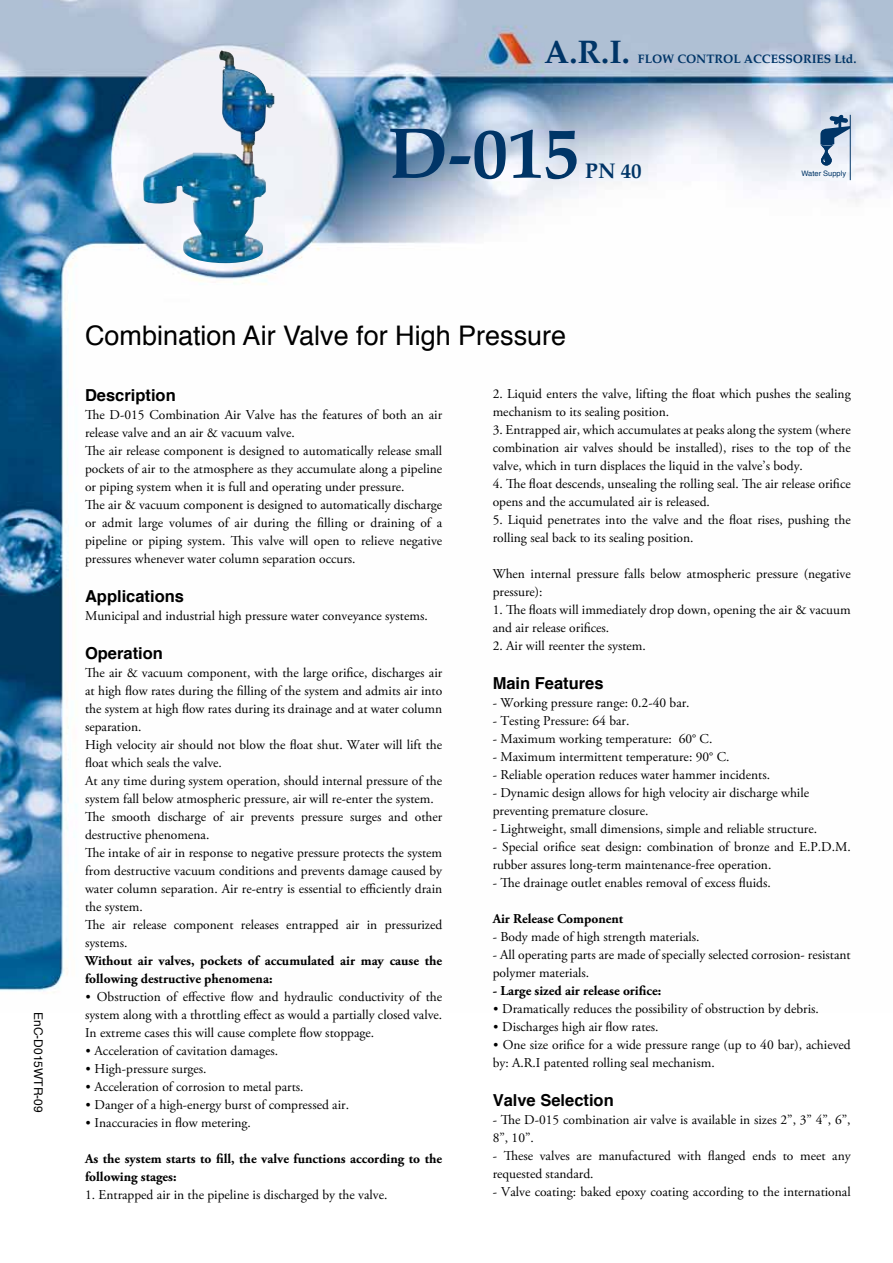
<style>
.page{position:relative;width:893px;height:1263px;background:#fff}
.page>*{position:absolute;margin:0;border:0;box-sizing:border-box;transform-origin:0 0}
.t1{font:700 72px "Palatino";color:#003567}
.t2{font:700 32.4px "Palatino";color:#003567}
.t3{font:27px "Helvetica";color:#000}
.t4{font:700 21px "Palatino";color:#003567}
.t5{font:700 16.5px "Helvetica";color:#000}
.t6{font:13.5px/18px "Adobe Garamond Pro";color:#000}
.t7{font:700 13.5px/18px "Adobe Garamond Pro";color:#000}
.t8{font:700 12.15px "Palatino";color:#003567}
.t9{font:12px "Helvetica";color:#000}
.t10{font:7.5px "Helvetica";color:#003567}
</style>
<div class="page">
<img style="left:0;top:0;width:893px;height:993px">
<hr style="left:850px;top:115px;width:1px;height:65px;background:#003567">
<svg style="left:820px;top:115px;width:30px;height:51px;background:#8aa2bc"></svg>
<img style="left:143px;top:51px;width:131px;height:212px">
<h2 class="t2" style="left:544px;top:32px;width:87px">A R. .I.</h2>
<p class="t8" style="left:638px;top:51px;width:220px">FLOW CONTROL ACCESSORIES Ltd.</p>
<h1 class="t1" style="left:388px;top:109px;width:193px">D-015</h1>
<h3 class="t4" style="left:585px;top:158px;width:58px">PN 40</h3>
<p class="t10" style="left:801px;top:167px;width:46px">Water Supply</p>
<p class="t9" style="left:48px;top:1012px;width:102px;rotate:90deg">EnC D- 015WTR-09</p>
<h3 class="t3" style="left:85px;top:312px;width:483px">Combination Air Valve for High Pressure</h3>
<p class="t5" style="left:85px;top:380px;width:92px">Description</p>
<p class="t6" style="left:85px;top:406px;width:359px">The D-015 Combination Air Valve has the features of both an air release valve and an air &amp; vacuum valve.<br>The air release component is designed to automatically release small pockets of air to the atmosphere as they accumulate along a pipeline or piping system when isit full and operating under pressure.<br>The air &amp; vacuum component is designed to automatically discharge or admit large volumes of air during the filling or draining of a pipeline or piping system. This valve will open to relieve negative pressures whenever water column separation occurs.</p>
<p class="t5" style="left:85px;top:581px;width:101px">Applications</p>
<p class="t6" style="left:85px;top:607px;width:344px">Municipal and industrial high pressure water conveyance systems.</p>
<p class="t5" style="left:85px;top:638px;width:79px">Operation</p>
<p class="t6" style="left:85px;top:664px;width:359px">The air &amp; vacuum component, with the large orifice, discharges air</p>
<p class="t6" style="left:85px;top:682px;width:359px">at high flow rates during the filling of the system and admits air into</p>
<p class="t6" style="left:85px;top:700px;width:359px">the system at high flow rates during its drainage and at water column</p>
<p class="t6" style="left:85px;top:718px;width:58px">separation.</p>
<p class="t6" style="left:85px;top:736px;width:359px">High velocity air should not blow the float shut. Water will lift the</p>
<p class="t6" style="left:85px;top:754px;width:138px">float which seals the valve.</p>
<p class="t6" style="left:85px;top:772px;width:359px">At any time during system operation, should internal pressure of the</p>
<p class="t6" style="left:85px;top:790px;width:350px">system fall below atmospheric pressure, air will re-enter the system.</p>
<p class="t6" style="left:415px;top:808px;width:29px">other</p>
<p class="t6" style="left:493px;top:385px;width:359px">2. Liquid enters the valve, lifting the float which pushes the sealing mechanism to its sealing position.</p>
<p class="t6" style="left:493px;top:421px;width:359px;text-align:justify">3. Entrapped air, which accumulates at peaks along the system (where combination air valves should be installed ,) rises to the top of the valve, which in turn displaces the liquid in the valve s’ body.</p>
<p class="t6" style="left:493px;top:475px;width:360px">4. The float descends, unsealing the rolling seal. The air release orifice opens and the accumulated air is released.</p>
<p class="t6" style="left:493px;top:511px;width:359px">5. Liquid penetrates into the valve and the float rises, pushing the rolling seal back to its sealing position.</p>
<p class="t6" style="left:493px;top:565px;width:360px">When internal pressure falls below atmospheric pressure (negative pressure :(</p>
<p class="t6" style="left:493px;top:601px;width:359px">1. The floats will immediately drop down, opening the air &amp; vacuum and air release orifices.</p>
<p class="t6" style="left:493px;top:637px;width:155px">2. Air will reenter the system.</p>
<p class="t5" style="left:493px;top:668px;width:112px">Main Features</p>
<p class="t6" style="left:493px;top:694px;width:198px">- Working pressure range: 0.2-40 bar.</p>
<p class="t6" style="left:493px;top:712px;width:138px">- Testing Pressure: 64 bar.</p>
<p class="t6" style="left:679px;top:730px;width:35px">60° C.</p>
<p class="t6" style="left:493px;top:730px;width:181px">- Maximum working temperature:</p>
<p class="t6" style="left:493px;top:748px;width:238px">- Maximum intermittent temperature: 90° C.</p>
<p class="t6" style="left:493px;top:766px;width:279px">- Reliable operation reduces water hammer incidents.</p>
<p class="t6" style="left:493px;top:784px;width:318px">- Dynamic design allows for high velocity air discharge while preventing premature closure.</p>
<p class="t6" style="left:493px;top:820px;width:326px">- Lightweight, small dimensions, simple and reliable structure.</p>
<p class="t6" style="left:493px;top:838px;width:360px">- Special orifice seat design: combination of bronze a n d D.P.E M. . rubber assures long-term maintenance-free operation.</p>
<p class="t6" style="left:493px;top:874px;width:280px">- The drainage outlet enables removal of excess fluids.</p>
<p class="t7" style="left:493px;top:910px;width:132px">Air Release Component</p>
<p class="t6" style="left:493px;top:928px;width:208px">- Body made of high strength materials.</p>
<p class="t6" style="left:493px;top:946px;width:359px">- All operating parts are made of specially selected corrosion- resistant polymer materials.</p>
<p class="t7" style="left:493px;top:982px;width:170px">- Large sized air release orifice:</p>
<p class="t6" style="left:493px;top:1000px;width:328px">• Dramatically reduces the possibility of obstruction by debris.</p>
<p class="t6" style="left:493px;top:1018px;width:167px">• Discharges high air flow rates.</p>
<p class="t6" style="left:493px;top:1036px;width:360px">• One size orifice for a wide pressure range (up to 40 bar ,) achieved by A: R. I. patented rolling seal mechanism.</p>
<p class="t5" style="left:493px;top:1085px;width:123px">Valve Selection</p>
<p class="t6" style="left:493px;top:1111px;width:359px">- The D-015 combination air valve is available i n s i z e s , “6, “4“3, “2</p>
<p class="t6" style="left:493px;top:1129px;width:43px">,“8 1 0 .“</p>
<p class="t6" style="left:832px;top:1147px;width:20px">any</p>
<p class="t6" style="left:85px;top:808px;width:21px">The</p>
<p class="t6" style="left:85px;top:826px;width:126px">destructive phenomena.</p>
<p class="t6" style="left:85px;top:844px;width:359px">The intake of air in response to negative pressure protects the system</p>
<p class="t6" style="left:85px;top:862px;width:359px">from destructive vacuum conditions and prevents damage caused by</p>
<p class="t6" style="left:85px;top:880px;width:359px">water column separation. Air re-entry is essential to efficiently drain</p>
<p class="t6" style="left:85px;top:898px;width:59px">the system.</p>
<p class="t6" style="left:385px;top:916px;width:59px">pressurized</p>
<p class="t6" style="left:112px;top:808px;width:41px">smooth</p>
<p class="t6" style="left:158px;top:808px;width:50px">discharge</p>
<p class="t6" style="left:213px;top:808px;width:12px">of</p>
<p class="t6" style="left:388px;top:808px;width:21px">and</p>
<p class="t6" style="left:230px;top:808px;width:15px">air</p>
<p class="t6" style="left:251px;top:808px;width:45px">prevents</p>
<p class="t6" style="left:301px;top:808px;width:44px">pressure</p>
<p class="t6" style="left:350px;top:808px;width:33px">surges</p>
<p class="t6" style="left:85px;top:916px;width:44px">The systems.</p>
<p class="t7" style="left:85px;top:952px;width:359px">Without air valves, pockets of accumulated air may cause the following destructive phenomena:</p>
<p class="t6" style="left:85px;top:988px;width:359px;text-align:justify">• Obstruction of effective flow and hydraulic conductivity of the system along with a throttling effect as would a partially closed valve.<br>In extreme cases this will cause complete flow stoppage.</p>
<p class="t6" style="left:85px;top:1042px;width:195px">• Acceleration of cavitation damages.</p>
<p class="t6" style="left:85px;top:1060px;width:123px">• High-pressure surges.</p>
<p class="t6" style="left:85px;top:1078px;width:220px">• Acceleration of corrosion to metal parts.</p>
<p class="t6" style="left:85px;top:1096px;width:266px">• Danger of a high-energy burst of compressed air.</p>
<p class="t6" style="left:85px;top:1114px;width:167px">• Inaccuracies in flow metering.</p>
<p class="t7" style="left:85px;top:1150px;width:359px">As the system starts to fill, the valve functions according to the following stages:</p>
<p class="t6" style="left:85px;top:1186px;width:304px">1. Entrapped air in the pipeline is discharged by the valve.</p>
<p class="t6" style="left:133px;top:916px;width:35px">release</p>
<p class="t6" style="left:241px;top:916px;width:40px">releases</p>
<p class="t6" style="left:286px;top:916px;width:54px">entrapped</p>
<p class="t6" style="left:112px;top:916px;width:15px">air</p>
<p class="t6" style="left:346px;top:916px;width:15px">air</p>
<p class="t6" style="left:367px;top:916px;width:12px">in</p>
<p class="t6" style="left:174px;top:916px;width:61px">component</p>
<p class="t6" style="left:504px;top:1147px;width:31px">These</p>
<p class="t6" style="left:493px;top:1147px;width:102px">-<br>requested standard.</p>
<p class="t6" style="left:493px;top:1183px;width:360px">- Valve coating: baked epoxy coating according to the international</p>
<p class="t6" style="left:540px;top:1147px;width:32px">valves</p>
<p class="t6" style="left:599px;top:1147px;width:74px">manufactured</p>
<p class="t6" style="left:678px;top:1147px;width:25px">with</p>
<p class="t6" style="left:708px;top:1147px;width:39px">flanged</p>
<p class="t6" style="left:752px;top:1147px;width:25px">ends</p>
<p class="t6" style="left:783px;top:1147px;width:12px">to</p>
<p class="t6" style="left:800px;top:1147px;width:27px">meet</p>
<p class="t6" style="left:577px;top:1147px;width:17px">are</p>
</div>
